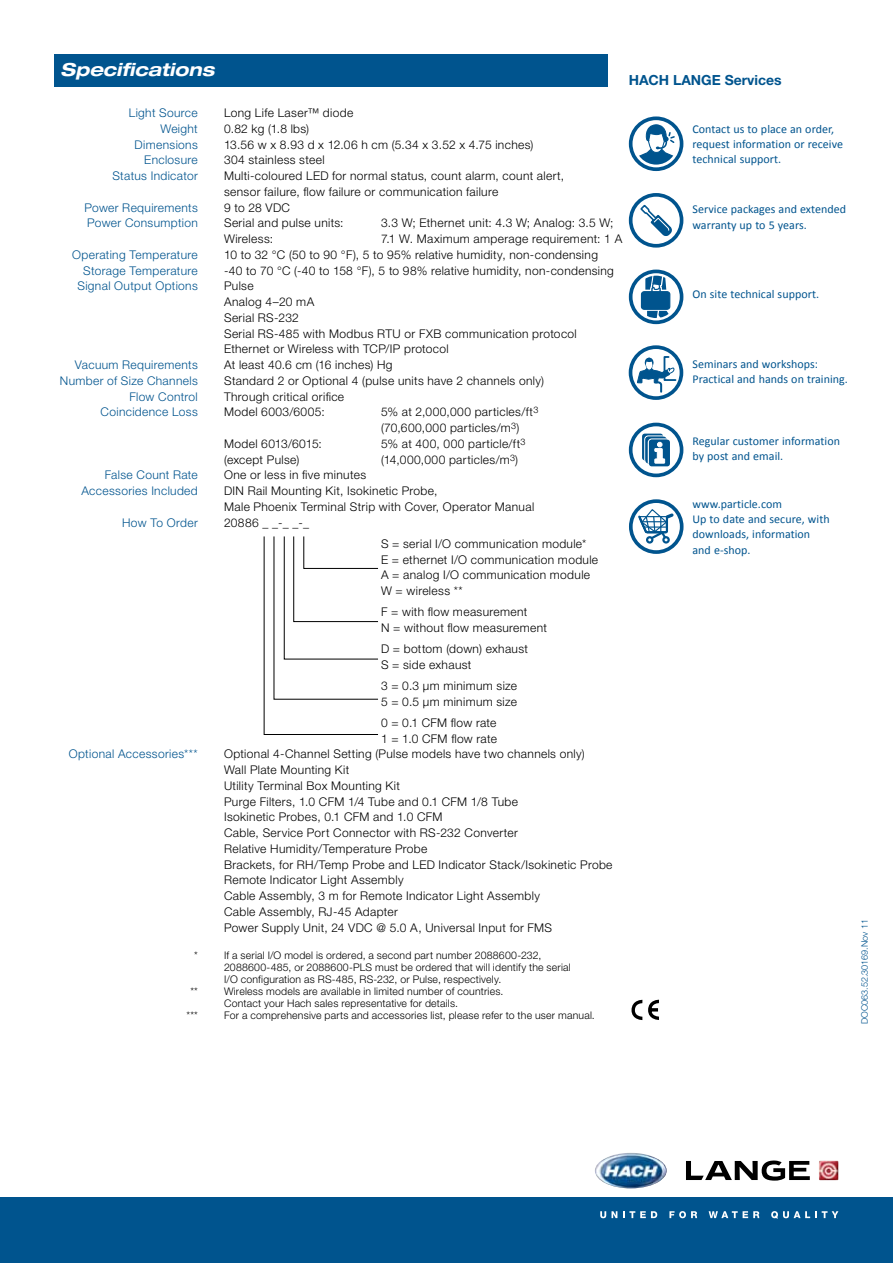
<style>
.page{position:relative;width:893px;height:1263px;background:#fff}
.page>*{position:absolute;margin:0;border:0;box-sizing:border-box;transform-origin:0 0}
.t1{font:italic 700 expanded 18px "Helvetica Neue LT Std";color:#fff}
.t2{font:700 13.95px "Helvetica Neue LT Std";color:#00548e}
.t3{font:300 12px/15.8px "Helvetica Neue LT Pro";letter-spacing:.03em;color:#000}
.t4{font:12px/15.3px "Calibri";letter-spacing:.005em;color:#00548e}
.t5{font:300 12px "Helvetica Neue LT Pro";letter-spacing:.03em;color:#00548e}
.t6{font:300 10.5px/12px "Helvetica Neue LT Pro";letter-spacing:.02em;color:#000}
.t7{font:300 9px "Helvetica Neue LT Pro";color:#00548e}
</style>
<div class="page">
<svg style="left:263px;top:536px;width:115px;height:199px"></svg>
<div style="left:54px;top:54px;width:554px;height:32px;background:#00548e"></div>
<svg style="left:631px;top:1000px;width:28px;height:20px"></svg>
<div style="left:629px;top:422px;width:55px;height:56px;border:5px solid #fff;border-radius:50%"></div>
<svg style="left:631px;top:424px;width:51px;height:51px"></svg>
<div style="left:629px;top:423px;width:54px;height:54px;border:4px solid #00548e;border-radius:50%"></div>
<div style="left:642px;top:434px;width:21px;height:26px;background:#00548e;border-radius:3px"></div>
<div style="left:649px;top:440px;width:21px;height:26px;background:#00548e;border-radius:3px"></div>
<svg style="left:644px;top:435px;width:22px;height:29px"></svg>
<div style="left:629px;top:192px;width:55px;height:56px;border:5px solid #fff;border-radius:50%"></div>
<svg style="left:631px;top:195px;width:51px;height:51px"></svg>
<svg style="left:638px;top:203px;width:36px;height:35px"></svg>
<div style="left:629px;top:193px;width:54px;height:55px;border:4px solid #00548e;border-radius:50%"></div>
<div style="left:629px;top:498px;width:55px;height:57px;border:5px solid #fff;border-radius:50%"></div>
<svg style="left:631px;top:501px;width:51px;height:51px"></svg>
<div style="left:646px;top:536px;width:7px;height:8px;border:2px solid #00548e;border-radius:50%"></div>
<div style="left:662px;top:536px;width:8px;height:8px;border:2px solid #00548e;border-radius:50%"></div>
<div style="left:629px;top:499px;width:54px;height:55px;border:4px solid #00548e;border-radius:50%"></div>
<svg style="left:637px;top:508px;width:39px;height:34px"></svg>
<svg style="left:631px;top:271px;width:51px;height:51px"></svg>
<div style="left:629px;top:270px;width:54px;height:54px;border:4px solid #00548e;border-radius:50%"></div>
<svg style="left:630px;top:347px;width:51px;height:51px"></svg>
<div style="left:629px;top:345px;width:54px;height:55px;border:4px solid #00548e;border-radius:50%"></div>
<svg style="left:637px;top:355px;width:40px;height:39px"></svg>
<svg style="left:631px;top:119px;width:51px;height:50px"></svg>
<div style="left:629px;top:116px;width:54px;height:55px;border:4px solid #00548e;border-radius:50%"></div>
<div style="left:0;top:1197px;width:893px;height:66px;background:#00548e"></div>
<svg style="left:600px;top:1211px;width:17px;height:7px"></svg>
<svg style="left:623px;top:1211px;width:34px;height:7px"></svg>
<svg style="left:669px;top:1211px;width:28px;height:7px"></svg>
<svg style="left:709px;top:1211px;width:50px;height:7px"></svg>
<svg style="left:771px;top:1211px;width:67px;height:8px"></svg>
<img style="left:819px;top:1161px;width:19px;height:19px">
<img style="left:595px;top:1153px;width:72px;height:35px">
<svg style="left:686px;top:1160px;width:124px;height:20px"></svg>
<h1 class="t1" style="left:61px;top:59px;width:155px">Specifications</h1>
<p class="t2" style="left:629px;top:71px;width:154px">HACH LANGE Services</p>
<p class="t4" style="left:692px;top:121px;width:152px">Contact us to place an order, request information or receive technical support.</p>
<p class="t5" style="left:129px;top:105px;width:70px">Light Source</p>
<p class="t3" style="left:224px;top:105px;width:131px">Long Life Laser™ diode</p>
<p class="t5" style="left:160px;top:121px;width:39px">Weight</p>
<p class="t3" style="left:224px;top:120px;width:87px">0.82 kg (1.8 lbs)</p>
<p class="t5" style="left:135px;top:137px;width:65px">Dimensions</p>
<p class="t3" style="left:224px;top:136px;width:311px">13.56 w x 8.93 d x 12.06 h cm (5.34 x 3.52 x 4.75 inches)</p>
<p class="t5" style="left:144px;top:153px;width:55px">Enclosure</p>
<p class="t3" style="left:224px;top:152px;width:102px">304 stainless steel</p>
<p class="t5" style="left:112px;top:168px;width:87px">Status Indicator</p>
<p class="t3" style="left:224px;top:168px;width:342px">Multi-coloured LED for normal status, count alarm, count alert, sensor failure, flow failure or communication failure</p>
<p class="t5" style="left:85px;top:200px;width:115px">Power Requirements</p>
<p class="t3" style="left:224px;top:199px;width:67px">9 to 28 VDC</p>
<p class="t5" style="left:87px;top:216px;width:112px">Power Consumption</p>
<p class="t3" style="left:224px;top:215px;width:121px">Serial and pulse units:</p>
<p class="t3" style="left:381px;top:215px;width:234px">3.3 W; Ethernet unit: 4.3 W; Analog: 3.5 W;</p>
<p class="t3" style="left:224px;top:231px;width:51px">Wireless:</p>
<p class="t3" style="left:381px;top:231px;width:243px">7.1 W. Maximum amperage requirement: 1 A</p>
<p class="t5" style="left:72px;top:247px;width:127px">Operating Temperature</p>
<p class="t3" style="left:224px;top:246px;width:375px">10 to 32 °C (50 to 90 °F), 5 to 95% relative humidity, non-condensing</p>
<p class="t5" style="left:83px;top:263px;width:116px">Storage Temperature</p>
<p class="t3" style="left:224px;top:262px;width:391px">-40 to 70 °C (-40 to 158 °F), 5 to 98% relative humidity, non-condensing</p>
<p class="t5" style="left:77px;top:279px;width:122px">Signal Output Options</p>
<p class="t3" style="left:224px;top:278px;width:354px">Pulse<br>Analog 4–20 mA<br>Serial RS-232<br>Serial RS-485 with Modbus RTU or FXB communication protocol<br>Ethernet or Wireless with TCP/IP protocol</p>
<p class="t5" style="left:75px;top:357px;width:124px">Vacuum Requirements</p>
<p class="t3" style="left:224px;top:357px;width:170px">At least 40.6 cm (16 inches) Hg</p>
<p class="t5" style="left:60px;top:373px;width:139px">Number of Size Channels</p>
<p class="t3" style="left:224px;top:372px;width:321px">Standard 2 or Optional 4 (pulse units have 2 channels only)</p>
<p class="t5" style="left:129px;top:389px;width:70px">Flow Control</p>
<p class="t3" style="left:224px;top:388px;width:122px">Through critical orifice</p>
<p class="t5" style="left:101px;top:405px;width:99px">Coincidence Loss</p>
<p class="t3" style="left:224px;top:404px;width:102px">Model 6003/6005:</p>
<p class="t3" style="left:381px;top:404px;width:159px">5% at 2,000,000 particles/ft<sup>3 </sup>(70,600,000 particles/m<sup>3</sup>)</p>
<p class="t3" style="left:224px;top:435px;width:99px">Model 6013/6015:</p>
<p class="t3" style="left:381px;top:435px;width:146px">5% at 400, 000 particle/ft<sup>3</sup></p>
<p class="t3" style="left:224px;top:451px;width:77px">(except Pulse)</p>
<p class="t3" style="left:381px;top:451px;width:139px">(14,000,000 particles/m<sup>3</sup>)</p>
<p class="t5" style="left:105px;top:468px;width:95px">False Count Rate</p>
<p class="t3" style="left:224px;top:467px;width:144px">One or less in five minutes</p>
<p class="t5" style="left:81px;top:483px;width:118px">Accessories Included</p>
<p class="t3" style="left:224px;top:483px;width:312px">DIN Rail Mounting Kit, Isokinetic Probe,<br>Male Phoenix Terminal Strip with Cover, Operator Manual</p>
<p class="t5" style="left:122px;top:515px;width:77px">How To Order</p>
<p class="t3" style="left:224px;top:514px;width:87px">20886 _ _-_ _-_</p>
<p class="t3" style="left:381px;top:535px;width:219px">S = serial I/O communication module*<br>E = ethernet I/O communication module<br>A = analog I/O communication module<br>W = wireless **</p>
<p class="t3" style="left:381px;top:604px;width:168px">F = with flow measurement<br>N = without flow measurement</p>
<p class="t3" style="left:381px;top:641px;width:149px">D = bottom (down) exhaust<br>S = side exhaust</p>
<p class="t3" style="left:381px;top:677px;width:138px">3 = 0.3 µm minimum size<br>5 = 0.5 µm minimum size</p>
<p class="t3" style="left:381px;top:714px;width:117px">0 = 0.1 CFM flow rate<br>1 = 1.0 CFM flow rate</p>
<p class="t5" style="left:69px;top:747px;width:130px">Optional Accessories***</p>
<p class="t3" style="left:224px;top:746px;width:362px">Optional 4-Channel Setting (Pulse models have two channels only)<br>Wall Plate Mounting Kit</p>
<p class="t3" style="left:198px;top:777px;width:13px">U</p>
<p class="t4" style="left:692px;top:202px;width:155px">Service packages and extended warranty up to 5 years.</p>
<p class="t4" style="left:692px;top:287px;width:128px">On site technical support.</p>
<p class="t4" style="left:692px;top:356px;width:157px">Seminars and workshops:<br>Practical and hands on training.</p>
<p class="t4" style="left:692px;top:433px;width:149px">Regular customer information by post and email.</p>
<p class="t4" style="left:692px;top:496px;width:139px">www.particle.com<br>Up to date and secure, with downloads, information and e-shop.</p>
<p class="t3" style="left:224px;top:777px;width:390px;text-indent:9px">tility Terminal Box Mounting Kit<br>Purge Filters, 1.0 CFM 1/4 Tube and 0.1 CFM 1/8 Tube<br>Isokinetic Probes, 0.1 CFM and 1.0 CFM<br>Cable, Service Port Connector with RS-232 Converter<br>Relative Humidity/Temperature Probe<br>Brackets, for RH/Temp Probe and LED Indicator Stack/Isokinetic Probe Remote Indicator Light Assembly<br>Cable Assembly, 3 m for Remote Indicator Light Assembly<br>Cable Assembly, RJ-45 Adapter<br>Power Supply Unit, 24 VDC @ 5.0 A, Universal Input for FMS</p>
<p class="t6" style="left:194px;top:949px;width:5px">*</p>
<p class="t6" style="left:224px;top:949px;width:348px">If a serial I/O model is ordered, a second part number 2088600-232,<br>2088600-485, or 2088600-PLS must be ordered that will identify the serial<br>I/O configuration as RS-485, RS-232, or Pulse, respectively.</p>
<p class="t6" style="left:190px;top:985px;width:9px">**</p>
<p class="t6" style="left:224px;top:985px;width:281px">Wireless models are available in limited number of countries.<br>Contact your Hach sales representative for details.</p>
<p class="t6" style="left:186px;top:1009px;width:13px">***</p>
<p class="t6" style="left:224px;top:1009px;width:372px">For a comprehensive parts and accessories list, please refer to the user manual.</p>
<p class="t7" style="left:859px;top:1024px;width:106px;rotate:-90deg">DOC063.52.30169.Nov 11</p>
</div>
